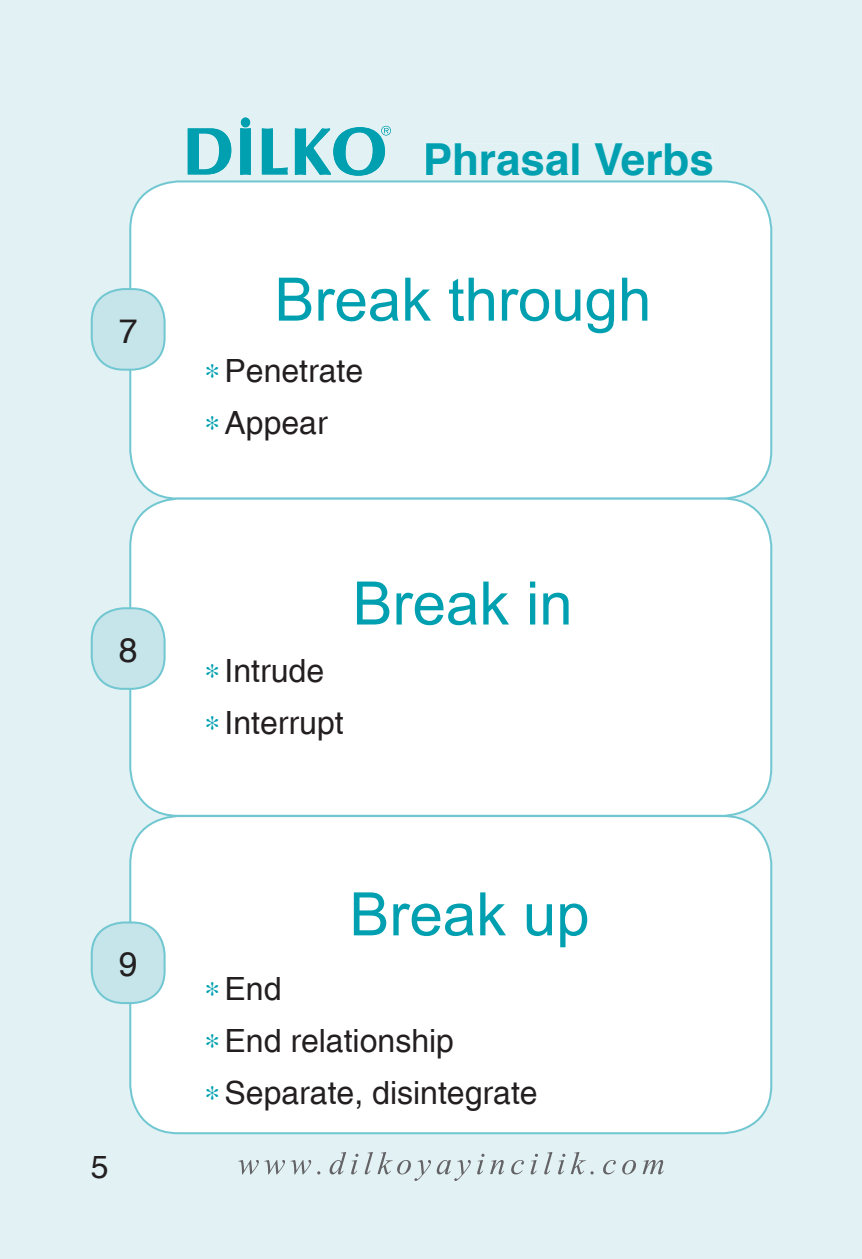
<style>
.page{position:relative;width:862px;height:1259px;background:#fff}
.page>*{position:absolute;margin:0;border:0;box-sizing:border-box;transform-origin:0 0}
.t1{font:60px "Arial";color:#00a0b0}
.t2{font:700 44px "Helvetica";color:#00a0b0}
.t3{font:34px "Helvetica";color:#231f20}
.t4{font:32px/52px "Helvetica T.";color:#231f20}
.t5{font:32px "Helvetica";color:#231f20}
.s1{color:#00a0b0}
</style>
<div class="page">
<div style="left:0;top:0;width:828px;height:1259px;background:#e1f1f4"></div>
<svg style="left:188px;top:128px;width:43px;height:47px;background:#5dc1cc"></svg>
<svg style="left:240px;top:117px;width:11px;height:58px"></svg>
<svg style="left:262px;top:128px;width:26px;height:47px"></svg>
<svg style="left:295px;top:126px;width:96px;height:50px;background:#78cbd4"></svg>
<div style="left:426px;top:144px;width:286px;height:32px;background:#e1f1f4"></div>
<div style="left:828px;top:0;width:34px;height:1259px;background:#e1f1f4"></div>
<div style="left:130px;top:181px;width:641px;height:317px;background:#fff;border-radius:48px"></div>
<div style="left:130px;top:816px;width:641px;height:317px;background:#fff;border-radius:48px"></div>
<div style="left:130px;top:498px;width:641px;height:318px;background:#fff;border-radius:48px"></div>
<div style="left:129px;top:497px;width:643px;height:320px;border:2px solid #71c7d1;border-radius:48px"></div>
<div style="left:92px;top:289px;width:73px;height:81px;background:#c5e5ea;border-radius:32px"></div>
<div style="left:91px;top:288px;width:75px;height:83px;border:2px solid #71c7d1;border-radius:32px"></div>
<div style="left:92px;top:922px;width:73px;height:81px;background:#c5e5ea;border-radius:32px"></div>
<div style="left:91px;top:921px;width:75px;height:83px;border:2px solid #71c7d1;border-radius:32px"></div>
<div style="left:92px;top:608px;width:73px;height:81px;background:#c5e5ea;border-radius:32px"></div>
<div style="left:91px;top:607px;width:75px;height:83px;border:2px solid #71c7d1;border-radius:32px"></div>
<svg style="left:238px;top:1151px;width:426px;height:30px;background:#d2e0e3"></svg>
<p class="t3" style="left:119px;top:308px;width:20px">7</p>
<p class="t3" style="left:119px;top:627px;width:20px">8</p>
<p class="t3" style="left:119px;top:941px;width:20px">9</p>
<p class="t5" style="left:91px;top:1144px;width:19px">5</p>
<h2 class="t2" style="left:423px;top:130px;width:293px">Phrasal Verbs</h2>
<h1 class="t1" style="left:274px;top:260px;width:378px">Break through</h1>
<p class="t4" style="left:205px;top:344px;width:160px"><span class="s1">∗</span> Penetrate <span class="s1">∗</span> Appear</p>
<p class="t4" style="left:205px;top:645px;width:141px"><span class="s1">∗</span> Intrude <span class="s1">∗</span> Interrupt</p>
<h1 class="t1" style="left:352px;top:564px;width:222px">Break in</h1>
<h1 class="t1" style="left:349px;top:875px;width:242px">Break up</h1>
<p class="t4" style="left:205px;top:962px;width:334px"><span class="s1">∗</span> End<br><span class="s1">∗</span> End relationship<br><span class="s1">∗</span> Separate, disintegrate</p>
</div>
